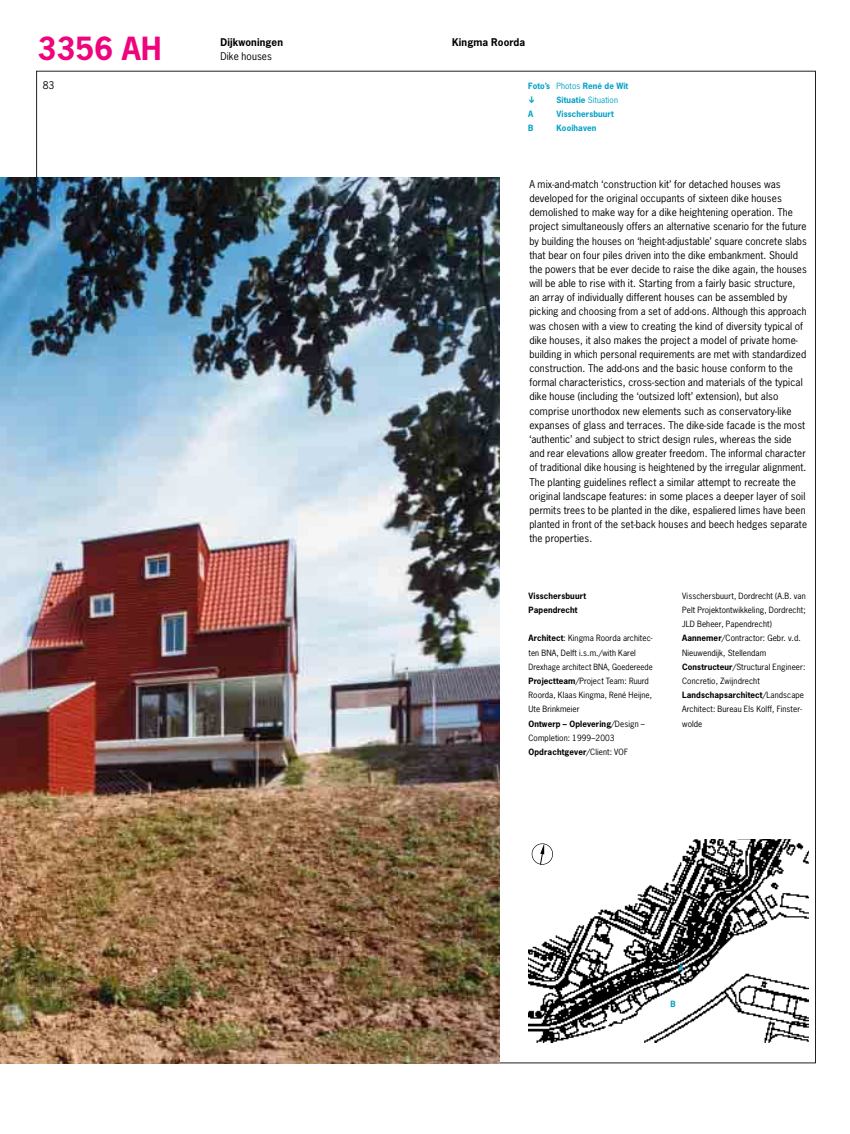
<style>
.page{position:relative;width:850px;height:1134px;background:#fff}
.page>*{position:absolute;margin:0;border:0;box-sizing:border-box;transform-origin:0 0}
.t1{font:700 30px "News Gothic";letter-spacing:.01em;color:#ef047e}
.t2{font:10px/14.1px "News Gothic";letter-spacing:.01em;color:#000}
.t3{font:700 10px "News Gothic";letter-spacing:.01em;color:#000}
.t4{font:8.12px/14.1px "News Gothic";letter-spacing:.01em;color:#000}
.t5{font:700 8.12px "News Gothic";letter-spacing:.01em;color:#02a0c6}
.t6{font:700 8.12px/14.1px "News Gothic";letter-spacing:.01em;color:#000}
.t7{font:8.12px "News Gothic";letter-spacing:.01em;color:#02a0c6}
.s1{font-weight:400}
.s2{font-weight:700}
</style>
<div class="page">
<img style="left:0;top:178px;width:500px;height:885px">
<img style="left:528px;top:840px;width:281px;height:202px">
<svg style="left:531px;top:842px;width:23px;height:23px"></svg>
<h1 class="t1" style="left:38px;top:37px;width:126px">3356 AH</h1>
<p class="t3" style="left:220px;top:38px;width:64px">Dijkwoningen</p>
<p class="t3" style="left:452px;top:38px;width:75px">Kingma Roorda</p>
<p class="t2" style="left:220px;top:50px;width:53px">Dike houses</p>
<p class="t2" style="left:43px;top:79px;width:13px">83</p>
<p class="t5" style="left:528px;top:82px;width:102px">Foto’s <span class="s1">Photos</span> René de Wit</p>
<p class="t7" style="left:556px;top:96px;width:63px"><span class="s2">Situatie</span> Situation</p>
<p class="t5" style="left:528px;top:111px;width:7px">A</p>
<p class="t5" style="left:556px;top:111px;width:59px">Visschersbuurt</p>
<p class="t5" style="left:528px;top:125px;width:7px">B</p>
<p class="t5" style="left:556px;top:125px;width:42px">Kooihaven</p>
<p class="t2" style="left:529px;top:178px;width:279px">A mix-and-match ‘construction kit’ for detached houses was developed for the original occupants of sixteen dike houses demolished to make way for a dike heightening operation. The project simultaneously offers an alternative scenario for the future by building the houses on ‘height-adjustable’ square concrete slabs that bear on four piles driven into the dike embankment. Should the powers that be ever decide to raise the dike again, the houses will be able to rise with it. Starting from a fairly basic structure, an array of individually different houses can be assembled by picking and choosing from a set of add-ons. Although this approach was chosen with a view to creating the kind of diversity typical of dike houses, it also makes the project a model of private home&shy;building in which personal requirements are met with standardized construction. The add-ons and the basic house conform to the formal characteristics, cross-section and materials of the typical dike house (including the ‘outsized loft’ extension), but also comprise unorthodox new elements such as conservatory-like expanses of glass and terraces. The dike-side facade is the most ‘authentic’ and subject to strict design rules, whereas the side and rear elevations allow greater freedom. The informal character of traditional dike housing is heightened by the irregular alignment.<br>The planting guidelines reflect a similar attempt to recreate the original landscape features: in some places a deeper layer of soil permits trees to be planted in the dike, espaliered limes have been planted in front of the set-back houses and beech hedges separate the properties.</p>
<p class="t6" style="left:529px;top:589px;width:59px">Visschersbuurt<br>Papendrecht</p>
<p class="t4" style="left:529px;top:632px;width:126px"><span class="s2">Architect</span>: Kingma Roorda architec&shy;ten BNA, Delft i.s.m./with Karel<br>Drexhage architect BNA, Goedereede<br><span class="s2">Projectteam</span>/Project Team: Ruurd<br>Roorda, Klaas Kingma, René Heijne,<br>Ute Brinkmeier<br><span class="s2">Ontwerp – Oplevering</span>/Design –<br>Completion: 1999–2003<br><span class="s2">Opdrachtgever</span>/Client: VOF</p>
<p class="t4" style="left:682px;top:589px;width:125px">Visschersbuurt, Dordrecht (A.B. van<br>Pelt Projektontwikkeling, Dordrecht;<br>JLD Beheer, Papendrecht)<br><span class="s2">Aannemer</span>/Contractor: Gebr. v.d.<br>Nieuwendijk, Stellendam<br><span class="s2">Constructeur</span>/Structural Engineer:<br>Concretio, Zwijndrecht<br><span class="s2">Landschapsarchitect</span>/Landscape<br>Architect: Bureau Els Kolff, Finster&shy;wolde</p>
<p class="t5" style="left:678px;top:964px;width:7px">A</p>
<p class="t5" style="left:671px;top:1000px;width:7px">B</p>
</div>
